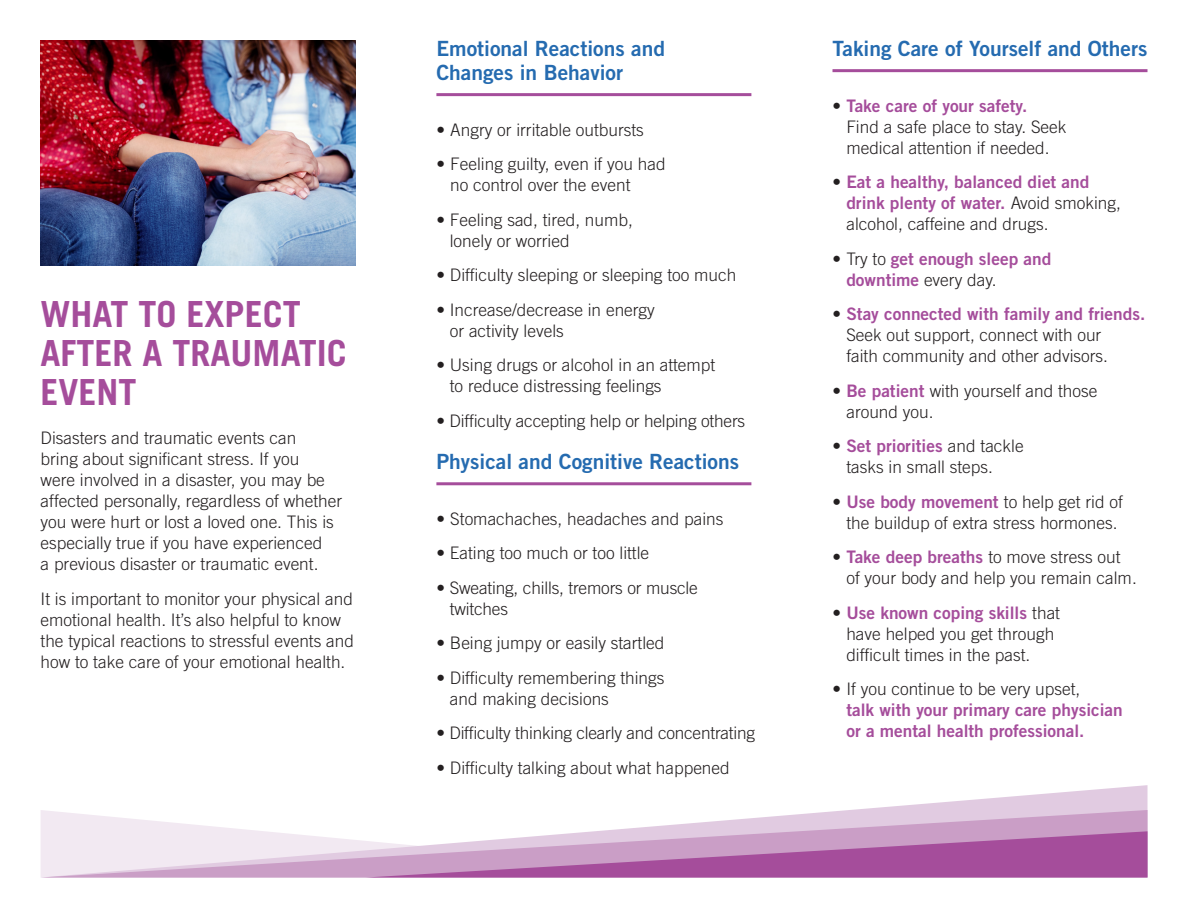
<style>
.page{position:relative;width:1188px;height:918px;background:#fff}
.page>*{position:absolute;margin:0;border:0;box-sizing:border-box;transform-origin:0 0}
.t1{font:700 36px/39px "Trade Gothic LT Std";color:#a54d9b}
.SMCH_Header_14_16_Bl{font:21px "Trade Gothic LT Std Bd 2";color:#256bb0}
.SMCH_Body{font:300 17.25px/21px "Trade Gothic LT Std";color:#231f20}
.SMCH_Body-2{font:17.25px/21px "Trade Gothic LT Std Bd 2";color:#a54d9b}
.s1{font-family:"Trade Gothic LT Std Bd 2";font-weight:400}
.s2{font-family:"Trade Gothic LT Std Bd 2";font-weight:400;color:#a54d9b}
.s3{color:#231f20}
.s4{font-family:"Trade Gothic LT Std";font-weight:300;color:#231f20}
</style>
<div class="page">
<hr style="left:832px;top:69px;width:316px;height:3px;background:#a54d9b">
<hr style="left:436px;top:93px;width:315px;height:3px;background:#a54d9b">
<hr style="left:436px;top:482px;width:315px;height:3px;background:#a54d9b">
<img style="left:40px;top:41px;width:316px;height:224px">
<svg style="left:852px;top:785px;width:296px;height:25px"></svg>
<svg style="left:41px;top:810px;width:1107px;height:68px"></svg>
<svg style="left:366px;top:831px;width:782px;height:47px;background:#bd80b7"></svg>
<p class="t1" style="left:41px;top:294px;width:308px">WHAT TO EXPECT<br>AFTER A TRAUMATIC<br>EVENT</p>
<p class="SMCH_Body" style="left:41px;top:427px;width:303px">Disasters and traumatic events can<br>bring about significant stress. If you<br>were involved in a disaster, you may be affected personally, regardless of whether you were hurt or lost a loved one. This is especially true if you have experienced<br>a previous disaster or traumatic event.</p>
<p class="SMCH_Body" style="left:41px;top:588px;width:315px">It is important to monitor your physical and emotional health. It’s also helpful to know the typical reactions to stressful events and how to take care of your emotional health.</p>
<p class="SMCH_Header_14_16_Bl" style="left:436px;top:35px;width:230px">Emotional Reactions and</p>
<p class="SMCH_Header_14_16_Bl" style="left:832px;top:35px;width:316px">Taking Care of Yourself and Others</p>
<p class="SMCH_Header_14_16_Bl" style="left:436px;top:59px;width:188px">Changes in Behavior</p>
<p class="SMCH_Body" style="left:436px;top:119px;width:209px"><span class="s1">•</span> Angry or irritable outbursts</p>
<p class="SMCH_Body" style="left:450px;top:153px;width:217px;text-indent:-14px"><span class="s1">•</span> Feeling guilty, even if you had no control over the event</p>
<p class="SMCH_Body" style="left:450px;top:209px;width:185px;text-indent:-13px">• Feeling sad, tired, numb, lonely or worried</p>
<p class="SMCH_Body" style="left:436px;top:264px;width:301px"><span class="s1">•</span> Difficulty sleeping or sleeping too much</p>
<p class="SMCH_Body" style="left:450px;top:299px;width:207px;text-indent:-13px">• Increase/decrease in energy or activity levels</p>
<p class="SMCH_Body" style="left:450px;top:354px;width:267px;text-indent:-13px">• Using drugs or alcohol in an attempt to reduce distressing feelings</p>
<p class="SMCH_Body" style="left:436px;top:410px;width:310px">• Difficulty accepting help or helping others</p>
<p class="SMCH_Header_14_16_Bl" style="left:436px;top:448px;width:304px">Physical and Cognitive Reactions</p>
<p class="SMCH_Body" style="left:436px;top:508px;width:289px"><span class="s1">•</span> Stomachaches, headaches and pains</p>
<p class="SMCH_Body" style="left:436px;top:542px;width:214px">• Eating too much or too little</p>
<p class="SMCH_Body" style="left:450px;top:577px;width:250px;text-indent:-13px">• Sweating, chills, tremors or muscle twitches</p>
<p class="SMCH_Body" style="left:436px;top:632px;width:230px">• Being jumpy or easily startled</p>
<p class="SMCH_Body" style="left:450px;top:667px;width:216px;text-indent:-13px">• Difficulty remembering things and making decisions</p>
<p class="SMCH_Body" style="left:436px;top:722px;width:320px">• Difficulty thinking clearly and concentrating</p>
<p class="SMCH_Body" style="left:436px;top:757px;width:295px">• Difficulty talking about what happened</p>
<p class="SMCH_Body" style="left:846px;top:95px;width:222px;text-indent:-14px"><span class="s1">•</span> <span class="s2">Take care of your safety.<br></span>Find a safe place to stay. Seek medical attention if needed.</p>
<p class="SMCH_Body-2" style="left:846px;top:171px;width:276px;text-indent:-14px"><span class="s3">•</span> Eat a healthy, balanced diet and drink plenty of water. <span class="s4">Avoid smoking, alcohol, caffeine and drugs.</span></p>
<p class="SMCH_Body-2" style="left:846px;top:248px;width:206px;text-indent:-14px"><span class="s3">•</span> <span class="s4">Try to</span> get enough sleep and downtime <span class="s4">every day.</span></p>
<p class="SMCH_Body" style="left:846px;top:303px;width:300px;text-indent:-14px"><span class="s1">•</span> <span class="s2">Stay connected with family and friends.<br></span>Seek out support, connect with our<br>faith community and other advisors.</p>
<p class="SMCH_Body" style="left:846px;top:380px;width:253px;text-indent:-14px"><span class="s1">•</span> <span class="s2">Be patient</span> with yourself and those around you.</p>
<p class="SMCH_Body" style="left:846px;top:435px;width:179px;text-indent:-14px"><span class="s1">•</span> <span class="s2">Set priorities</span> and tackle tasks in small steps.</p>
<p class="SMCH_Body" style="left:832px;top:491px;width:292px;text-align:center"><span class="s1">•</span> <span class="s2">Use body movement</span> to help get rid of the buildup of extra stress hormones.</p>
<p class="SMCH_Body" style="left:846px;top:546px;width:292px;text-indent:-14px"><span class="s1">•</span> <span class="s2">Take deep breaths</span> to move stress out of your body and help you remain calm.</p>
<p class="SMCH_Body" style="left:846px;top:602px;width:215px;text-indent:-14px"><span class="s1">•</span> <span class="s2">Use known coping skills</span> that have helped you get through difficult times in the past.</p>
<p class="SMCH_Body-2" style="left:846px;top:678px;width:278px;text-indent:-14px"><span class="s3">•</span> <span class="s4">If you continue to be very upset,<br></span>talk with your primary care physician or a mental health professional.</p>
</div>
